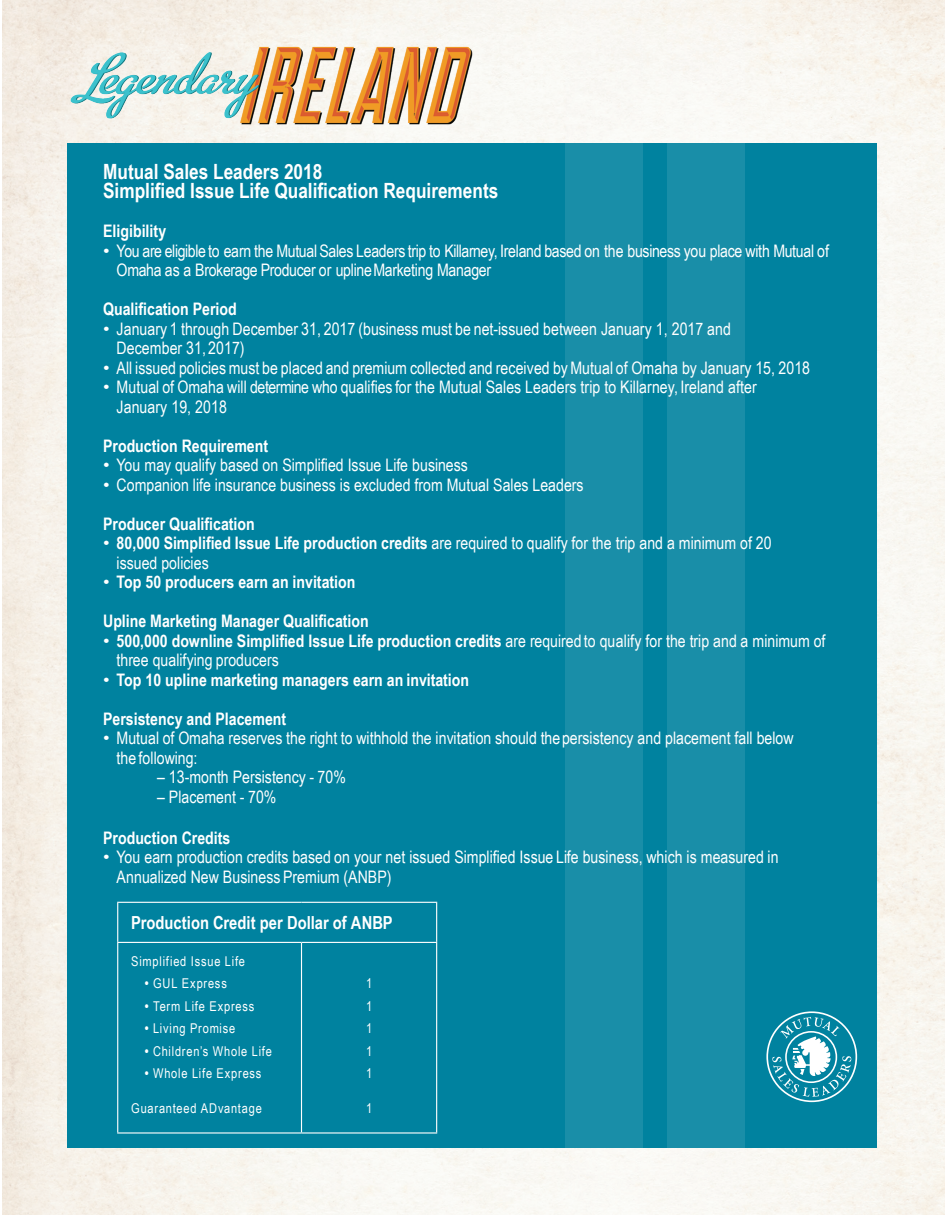
<style>
.page{position:relative;width:945px;height:1215px;background:#fff}
.page>*{position:absolute;margin:0;border:0;box-sizing:border-box;transform-origin:0 0}
.t1{font:700 21px/19.5px "Arial Narrow";color:#fff}
.t2{font:700 18px "Arial Narrow";color:#fff}
.t3{font:17.25px/19.5px "Arial Narrow";color:#fff;scale:1.31 1}
.t4{font:700 17.25px "Arial Narrow";color:#fff}
.t5{font:17.25px "Arial Narrow";color:#fff}
.t6{font:13.5px/22.5px "Arial Narrow";letter-spacing:.055em;color:#fff;text-align:justify}
.s1{font-weight:700}
.s2{font-weight:400}
</style>
<div class="page">
<img style="left:2px;top:0;width:943px;height:1215px">
<div style="left:68px;top:143px;width:810px;height:1005px;background:#00829f"></div>
<svg style="left:667px;top:0;width:78px;height:1212px;fill:#198ea8"></svg>
<svg style="left:565px;top:0;width:78px;height:1212px;fill:#198ea8"></svg>
<img style="left:68px;top:42px;width:413px;height:88px">
<div style="left:766px;top:1011px;width:91px;height:91px;border:2px solid #fff;border-radius:50%"></div>
<svg style="left:772px;top:1017px;width:79px;height:80px"></svg>
<hr style="left:117px;top:902px;width:185px;height:1px;background:#fff">
<hr style="left:117px;top:903px;width:1px;height:39px;background:#fff">
<hr style="left:302px;top:902px;width:135px;height:1px;background:#fff">
<hr style="left:436px;top:903px;width:1px;height:39px;background:#fff">
<hr style="left:117px;top:942px;width:185px;height:1px;background:#fff">
<hr style="left:117px;top:943px;width:1px;height:189px;background:#fff">
<hr style="left:302px;top:942px;width:135px;height:1px;background:#fff">
<hr style="left:301px;top:943px;width:1px;height:189px;background:#fff">
<hr style="left:436px;top:943px;width:1px;height:189px;background:#fff">
<hr style="left:117px;top:1132px;width:185px;height:2px;background:#fff">
<hr style="left:302px;top:1132px;width:135px;height:2px;background:#fff">
<p class="t1" style="left:103px;top:161px;width:397px">Mutual Sales Leaders 2018<br>Simplified Issue Life Qualification Requirements</p>
<p class="t4" style="left:103px;top:218px;width:65px">Eligibility</p>
<p class="t3" style="left:117px;top:240px;width:545px;text-indent:-13px">• You are eligible to earn the Mutual Sales Leaders trip to Killarney, Ireland based on the business you place with Mutual of<br>Omaha as a Brokerage Producer or upline Marketing Manager</p>
<p class="t4" style="left:103px;top:296px;width:135px">Qualification Period</p>
<p class="t3" style="left:117px;top:318px;width:470px;text-indent:-13px">• January 1 through December 31, 2017 (business must be net-issued between January 1, 2017 and<br>December 31, 2017)</p>
<p class="t3" style="left:103px;top:357px;width:541px">• All issued policies must be placed and premium collected and received by Mutual of Omaha by January 15, 2018</p>
<p class="t3" style="left:117px;top:377px;width:490px;text-indent:-13px">• Mutual of Omaha will determine who qualifies for the Mutual Sales Leaders trip to Killarney, Ireland after<br>January 19, 2018</p>
<p class="t4" style="left:103px;top:433px;width:167px">Production Requirement</p>
<p class="t3" style="left:103px;top:455px;width:280px">• You may qualify based on Simplified Issue Life business</p>
<p class="t3" style="left:103px;top:474px;width:368px">• Companion life insurance business is excluded from Mutual Sales Leaders</p>
<p class="t4" style="left:103px;top:511px;width:153px">Producer Qualification</p>
<p class="t3" style="left:117px;top:533px;width:502px;text-indent:-13px">• <span class="s1">80,000 Simplified Issue Life production credits</span> are required to qualify for the trip and a minimum of 20 issued policies</p>
<p class="t4" style="left:103px;top:569px;width:254px"><span class="s2">•</span> Top 50 producers earn an invitation</p>
<p class="t4" style="left:103px;top:608px;width:267px">Upline Marketing Manager Qualification</p>
<p class="t3" style="left:117px;top:630px;width:543px;text-indent:-13px">• <span class="s1">500,000 downline Simplified Issue Life production credits</span> are required to qualify for the trip and a minimum of three qualifying producers</p>
<p class="t4" style="left:103px;top:667px;width:368px"><span class="s2">•</span> Top 10 upline marketing managers earn an invitation</p>
<p class="t4" style="left:103px;top:706px;width:185px">Persistency and Placement</p>
<p class="t3" style="left:117px;top:728px;width:518px;text-indent:-13px">• Mutual of Omaha reserves the right to withhold the invitation should the persistency and placement fall below the following:</p>
<p class="t5" style="left:157px;top:765px;width:190px">– 13-month Persistency - 70%</p>
<p class="t5" style="left:157px;top:784px;width:121px">– Placement - 70%</p>
<p class="t4" style="left:103px;top:825px;width:129px">Production Credits</p>
<p class="t3" style="left:117px;top:847px;width:507px;text-indent:-13px">• You earn production credits based on your net issued Simplified Issue Life business, which is measured in<br>Annualized New Business Premium (ANBP)</p>
<p class="t2" style="left:131px;top:909px;width:263px">Production Credit per Dollar of ANBP</p>
<p class="t6" style="left:131px;top:949px;width:115px">Simplified Issue Life</p>
<p class="t6" style="left:145px;top:972px;width:84px"><span class="s1">•</span> GUL Express</p>
<p class="t6" style="left:145px;top:994px;width:111px"><span class="s1">•</span> Term Life Express</p>
<p class="t6" style="left:145px;top:1017px;width:92px"><span class="s1">•</span> Living Promise</p>
<p class="t6" style="left:145px;top:1039px;width:129px"><span class="s1">•</span> Children’s Whole Life</p>
<p class="t6" style="left:145px;top:1062px;width:118px"><span class="s1">•</span> Whole Life Express</p>
<p class="t6" style="left:131px;top:1096px;width:132px">Guaranteed ADvantage</p>
<p class="t6" style="left:366px;top:972px;width:8px">1<br>1<br>1<br>1<br>1</p>
<p class="t6" style="left:366px;top:1096px;width:8px">1</p>
</div>
